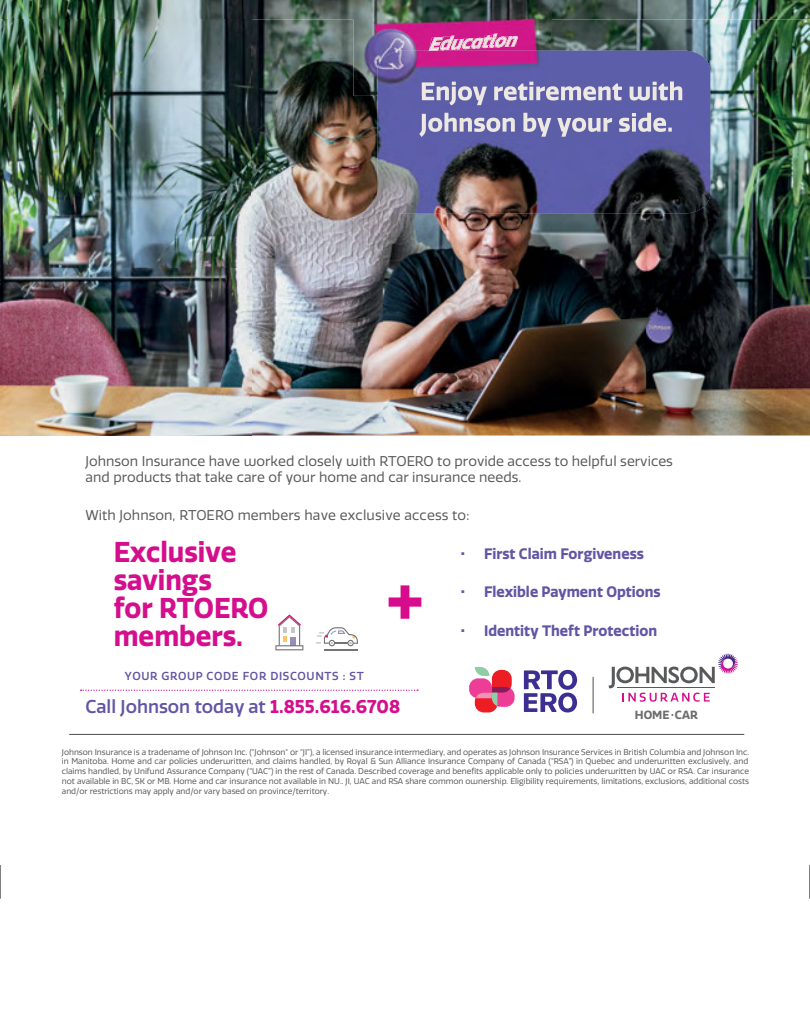
<style>
.page{position:relative;width:810px;height:1035px;background:#fff}
.page>*{position:absolute;margin:0;border:0;box-sizing:border-box;transform-origin:0 0}
.t1{font:700 71.5px "RSA Sans";color:#d60c8c}
.t2{font:700 27.88px/28.1px "RSA Sans";color:#d40e8c}
.t3{font:500 18px "RSA Sans";color:#6355a4}
.t4{font:700 14.75px "RSA Sans";color:#6355a4}
.t5{font:13.75px/16.5px "RSA Sans";color:#58595b}
.t6{font:700 11.5px "RSA Sans";color:#6d6d6d}
.t7{font:500 11.25px "RSA Sans";letter-spacing:.06em;color:#6355a4}
.t8{font:8.12px/9.8px "RSA Sans";letter-spacing:-.005em;color:#58595b;text-align:justify}
.s1{font-weight:700;color:#d40e8c}
</style>
<div class="page">
<img style="left:0;top:0;width:810px;height:19px">
<hr style="left:593px;top:677px;width:1px;height:36px;background:#4f4f50">
<svg style="left:81px;top:690px;width:337px;height:1px"></svg>
<hr style="left:69px;top:734px;width:675px;height:1px;background:#4f4f50">
<svg style="left:609px;top:654px;width:129px;height:48px"></svg>
<hr style="left:617px;top:688px;width:98px;height:1px;background:#58595b">
<svg style="left:316px;top:627px;width:42px;height:19px"></svg>
<hr style="left:324px;top:649px;width:33px;height:1px;background:#747474">
<svg style="left:275px;top:614px;width:28px;height:36px"></svg>
<svg style="left:469px;top:667px;width:46px;height:46px"></svg>
<svg style="left:524px;top:670px;width:53px;height:43px"></svg>
<img style="left:354px;top:1px;width:197px;height:50px">
<img style="left:0;top:19px;width:383px;height:417px">
<img style="left:551px;top:19px;width:259px;height:41px">
<img style="left:690px;top:60px;width:120px;height:376px">
<img style="left:383px;top:214px;width:263px;height:222px">
<img style="left:646px;top:214px;width:44px;height:222px">
<img style="left:378px;top:51px;width:332px;height:163px">
<img style="left:378px;top:51px;width:173px;height:45px">
<img style="left:422px;top:81px;width:262px;height:25px">
<img style="left:422px;top:81px;width:129px;height:15px">
<img style="left:419px;top:113px;width:253px;height:24px">
<svg style="left:429px;top:34px;width:89px;height:17px;background:#dd7bb3"></svg>
<hr style="left:0;top:865px;width:1px;height:34px;background:#000">
<hr style="left:809px;top:865px;width:1px;height:34px;background:#000">
<p class="t5" style="left:86px;top:453px;width:589px">Johnson Insurance have worked closely with RTOERO to provide access to helpful services and products that take care of your home and car insurance needs.</p>
<p class="t5" style="left:86px;top:507px;width:385px">With Johnson, RTOERO members have exclusive access to:</p>
<p class="t2" style="left:114px;top:538px;width:156px">Exclusive savings<br>for RTOERO members.</p>
<p class="t7" style="left:125px;top:669px;width:240px">YOUR GROUP CODE FOR DISCOUNTS : ST</p>
<p class="t1" style="left:386px;top:552px;width:39px">+</p>
<p class="t3" style="left:85px;top:696px;width:316px">Call Johnson today at <span class="s1">1.855.616.6708</span></p>
<p class="t4" style="left:460px;top:545px;width:185px">• First Claim Forgiveness</p>
<p class="t4" style="left:460px;top:583px;width:202px">• Flexible Payment Options</p>
<p class="t4" style="left:460px;top:621px;width:198px">• Identity Theft Protection</p>
<p class="t6" style="left:635px;top:708px;width:64px">HOME CAR</p>
<p class="t8" style="left:62px;top:747px;width:689px">Johnson Insurance is a tradename of Johnson Inc. ("Johnson" or “JI”), a licensed insurance intermediary, and operates as Johnson Insurance Services in British Columbia and Johnson Inc. in Manitoba. Home and car policies underwritten, and claims handled, by Royal &amp; Sun Alliance Insurance Company of Canada (“RSA”) in Quebec and underwritten exclusively, and claims handled, by Unifund Assurance Company (“UAC”) in the rest of Canada. Described coverage and benefits applicable only to policies underwritten by UAC or RSA. Car insurance not available in BC, SK or MB. Home and car insurance not available in NU.. JI, UAC and RSA share common ownership. Eligibility requirements, limitations, exclusions, additional costs and/or restrictions may apply and/or vary based on province/territory.</p>
</div>
